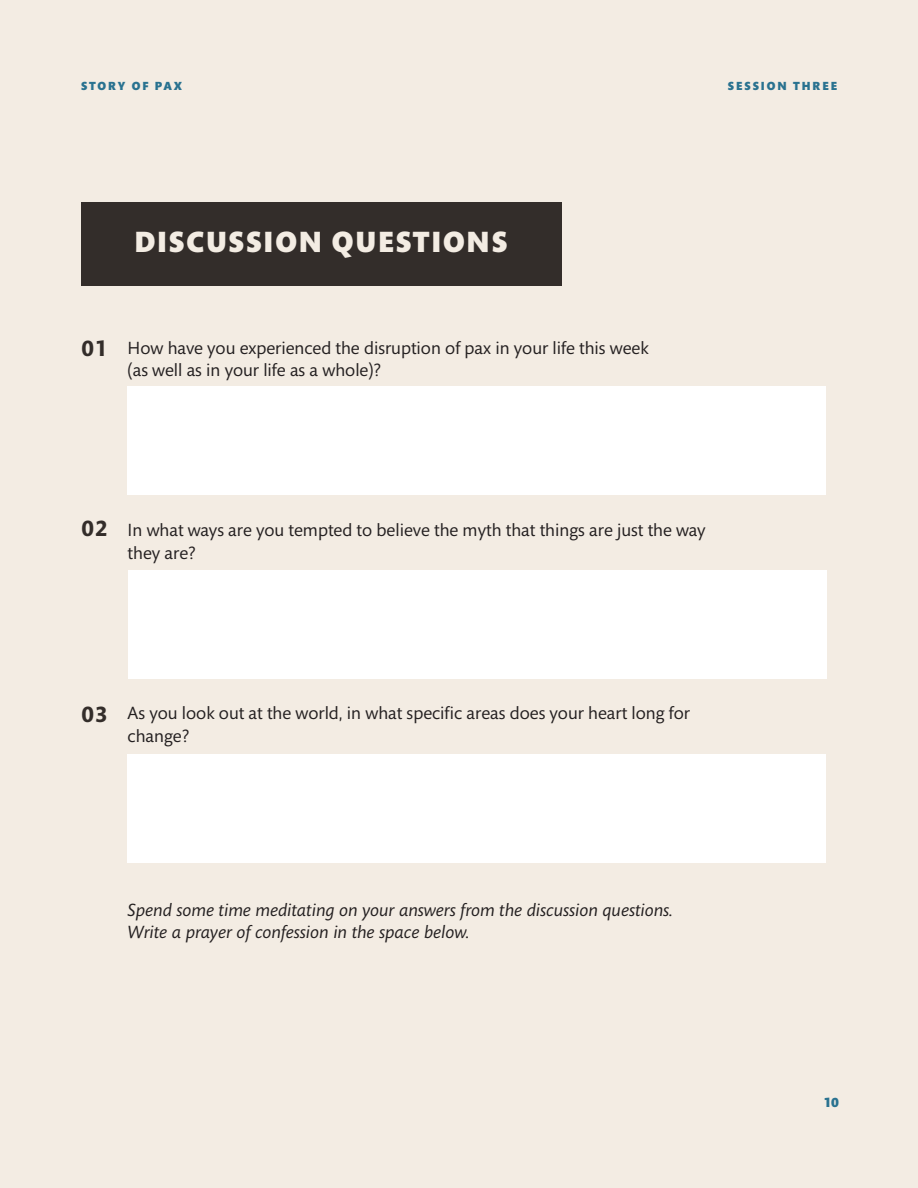
<style>
.page{position:relative;width:918px;height:1188px;background:#f3ece3}
.page>*{position:absolute;margin:0;border:0;box-sizing:border-box;transform-origin:0 0}
.t1{font:900 29.85px "Mundo Sans Std";letter-spacing:.06em;color:#f3ece3}
.t2{font:700 22.5px "Mundo Sans Std";color:#332d2a}
.t3{font:18px/22.5px "Mundo Sans Std";color:#231f20}
.t4{font:italic 18px/22.5px "Mundo Sans Std";color:#231f20}
.t5{font:900 13.5px "Mundo Sans Std";color:#297290}
.t6{font:900 12px "Mundo Sans Std";letter-spacing:.16em;color:#297290}
</style>
<div class="page">
<div style="left:82px;top:202px;width:480px;height:83px;background:#332d2a"></div>
<div style="left:128px;top:387px;width:698px;height:108px;background:#fff"></div>
<div style="left:128px;top:571px;width:698px;height:108px;background:#fff"></div>
<div style="left:128px;top:754px;width:698px;height:108px;background:#fff"></div>
<p class="t6" style="left:81px;top:79px;width:102px">STORY OF PAX</p>
<p class="t6" style="left:728px;top:79px;width:111px">SESSION THREE</p>
<h1 class="t1" style="left:134px;top:226px;width:375px">DISCUSSION QUESTIONS</h1>
<p class="t2" style="left:82px;top:336px;width:28px">01</p>
<p class="t3" style="left:128px;top:337px;width:523px">How have you experienced the disruption of pax in your life this week (as well as in your life as a whole)?</p>
<p class="t2" style="left:82px;top:516px;width:28px">02</p>
<p class="t3" style="left:128px;top:519px;width:580px">In what ways are you tempted to believe the myth that things are just the way they are?</p>
<p class="t2" style="left:82px;top:702px;width:28px">03</p>
<p class="t3" style="left:128px;top:702px;width:564px">As you look out at the world, in what specific areas does your heart long for change?</p>
<p class="t4" style="left:128px;top:899px;width:547px">Spend some time meditating on your answers from the discussion questions.<br>Write a prayer of confession in the space below.</p>
<p class="t5" style="left:824px;top:1095px;width:17px">10</p>
</div>
